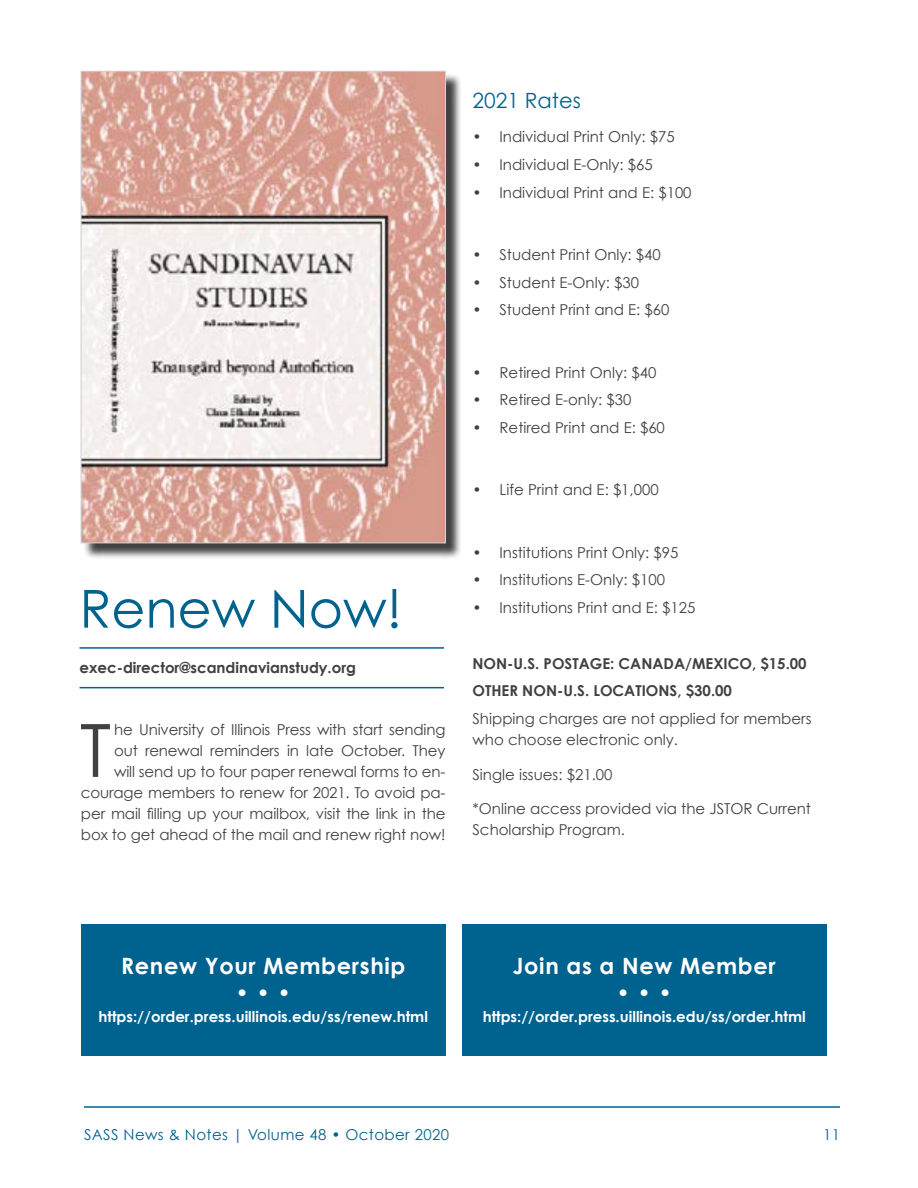
<style>
.page{position:relative;width:918px;height:1188px;background:#fff}
.page>*{position:absolute;margin:0;border:0;box-sizing:border-box;transform-origin:0 0}
.t1{font:73.5px "Century Gothic";color:#414042}
.t2{font:52.5px "Century Gothic";color:#00628f}
.t3{font:700 22.5px "Century Gothic";letter-spacing:.03em;color:#fff}
.t4{font:21px "Century Gothic";color:#00628f}
.t5{font:15px/21px "Century Gothic";color:#414042}
.t6{font:700 15px/27.8px "Century Gothic";color:#414042}
.t7{font:700 15px "Century Gothic";color:#fff}
.t8{font:15px "Century Gothic";letter-spacing:.025em;color:#00628f}
</style>
<div class="page">
<hr style="left:84px;top:1106px;width:756px;height:2px;background:#00628f">
<div style="left:83px;top:74px;width:378px;height:486px;background:#000;opacity:.75"></div>
<img style="left:83px;top:73px;width:361px;height:468px">
<hr style="left:80px;top:647px;width:364px;height:2px;background:#00628f">
<hr style="left:80px;top:687px;width:364px;height:1px;background:#00628f">
<div style="left:462px;top:924px;width:364px;height:132px;background:#00628f"></div>
<div style="left:81px;top:924px;width:365px;height:132px;background:#00628f"></div>
<h3 class="t4" style="left:472px;top:85px;width:110px">2021 Rates</h3>
<p class="t5" style="left:472px;top:126px;width:204px">• Individual Print Only: $75</p>
<p class="t5" style="left:472px;top:154px;width:182px">• Individual E-Only: $65</p>
<p class="t5" style="left:472px;top:181px;width:221px">• Individual Print and E: $100</p>
<p class="t5" style="left:472px;top:244px;width:190px">• Student Print Only: $40</p>
<p class="t5" style="left:472px;top:271px;width:168px">• Student E-Only: $30</p>
<p class="t5" style="left:472px;top:299px;width:198px">• Student Print and E: $60</p>
<p class="t5" style="left:472px;top:361px;width:185px">• Retired Print Only: $40</p>
<p class="t5" style="left:472px;top:389px;width:160px">• Retired E-only: $30</p>
<p class="t5" style="left:472px;top:417px;width:194px">• Retired Print and E: $60</p>
<h2 class="t2" style="left:80px;top:572px;width:324px">Renew Now!</h2>
<p class="t6" style="left:80px;top:653px;width:278px">exec-director@scandinavianstudy.org</p>
<p class="t5" style="left:81px;top:719px;width:366px;text-align:right">he University of Illinois Press with start sending<br>out renewal reminders in late October. They<br>will send up to four paper renewal forms to en&shy;courage members to renew for 2021. To avoid pa&shy;per mail filling up your mailbox, visit the link in the box to get ahead of the mail and renew right now!</p>
<h1 class="t1" style="left:80px;top:699px;width:33px">T</h1>
<p class="t5" style="left:472px;top:479px;width:188px">• Life Print and E: $1,000</p>
<p class="t5" style="left:472px;top:541px;width:207px">• Institutions Print Only: $95</p>
<p class="t5" style="left:472px;top:569px;width:194px">• Institutions E-Only: $100</p>
<p class="t5" style="left:472px;top:597px;width:224px">• Institutions Print and E: $125</p>
<p class="t6" style="left:472px;top:649px;width:336px">NON-U.S. POSTAGE: CANADA/MEXICO, $15.00<br>OTHER NON-U.S. LOCATIONS, $30.00</p>
<p class="t5" style="left:472px;top:708px;width:341px">Shipping charges are not applied for members who choose electronic only.</p>
<p class="t5" style="left:472px;top:763px;width:141px">Single issues: $21.00</p>
<p class="t5" style="left:472px;top:798px;width:340px">*Online access provided via the JSTOR Current<br>Scholarship Program.</p>
<h3 class="t3" style="left:121px;top:949px;width:286px">Renew Your Membership</h3>
<h3 class="t3" style="left:235px;top:976px;width:57px">• • •</h3>
<p class="t7" style="left:99px;top:1006px;width:331px">https://order.press.uillinois.edu/ss/renew.html</p>
<h3 class="t3" style="left:513px;top:949px;width:265px">Join as a New Member</h3>
<h3 class="t3" style="left:616px;top:976px;width:57px">• • •</h3>
<p class="t7" style="left:483px;top:1006px;width:325px">https://order.press.uillinois.edu/ss/order.html</p>
<p class="t8" style="left:84px;top:1124px;width:367px">SASS News &amp; Notes | Volume 48 • October 2020</p>
<p class="t8" style="left:823px;top:1124px;width:18px">11</p>
</div>
